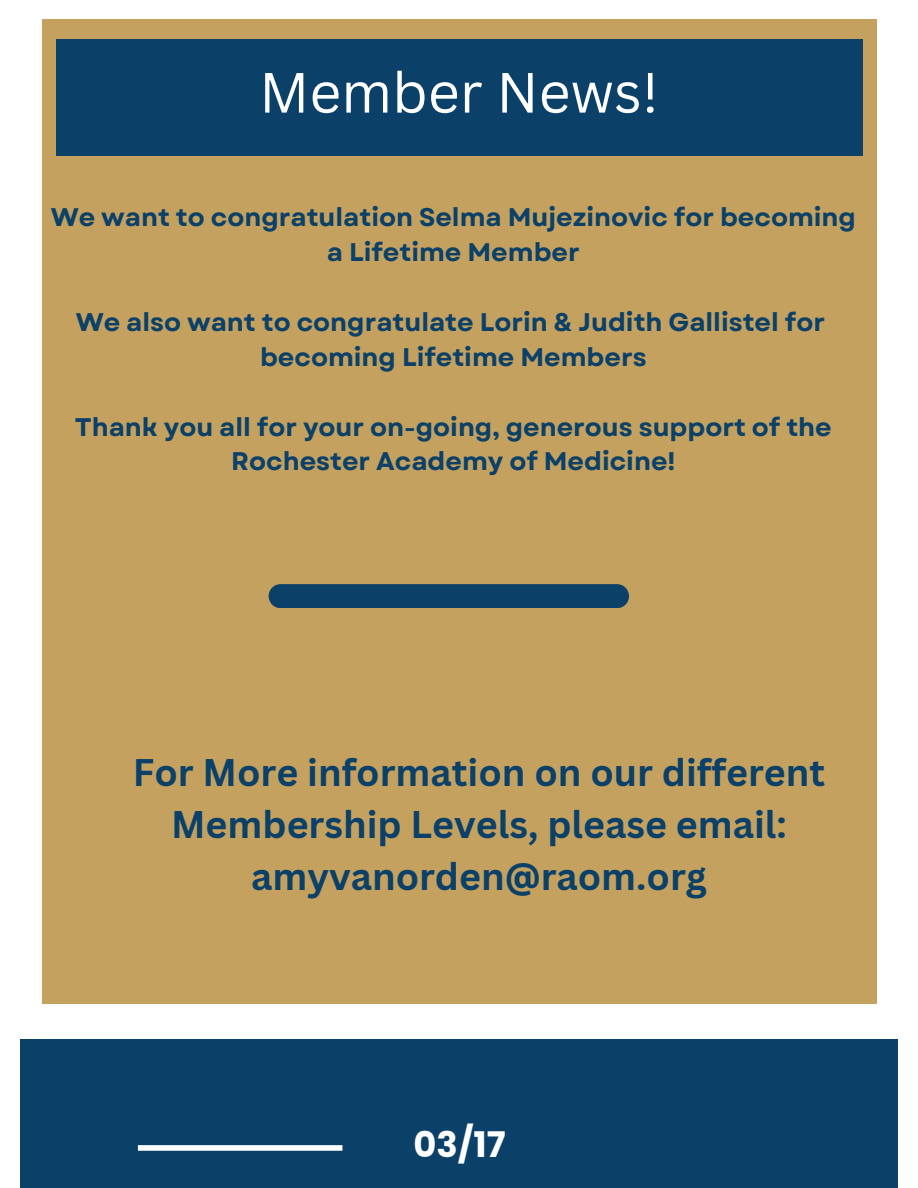
<style>
.page{position:relative;width:918px;height:1188px;background:#fff}
.page>*{position:absolute;margin:0;border:0;box-sizing:border-box;transform-origin:0 0}
.t1{font:55.5px "Canva Sans";color:#fff}
.t2{font:700 37.5px/51.8px "Canva Sans";color:#0b4068;text-align:center}
.t3{font:700 35.25px "Poppins";color:#fff}
.t4{font:700 25.5px "Garet";color:#0b4068}
</style>
<div class="page">
<div style="left:42px;top:20px;width:834px;height:984px;background:#c4a15f"></div>
<div style="left:56px;top:39px;width:806px;height:116px;background:#0b4068"></div>
<div style="left:20px;top:1039px;width:878px;height:149px;background:#0b4068"></div>
<div style="left:138px;top:1145px;width:204px;height:6px;background:#fff"></div>
<div style="left:269px;top:584px;width:360px;height:24px;background:#0b4068;border-radius:12px"></div>
<p class="t1" style="left:259px;top:53px;width:401px">Member News!</p>
<p class="t4" style="left:51px;top:199px;width:807px">We want to congratulation Selma Mujezinovic for becoming</p>
<p class="t4" style="left:327px;top:234px;width:254px">a Lifetime Member</p>
<p class="t4" style="left:76px;top:304px;width:751px">We also want to congratulate Lorin &amp; Judith Gallistel for</p>
<p class="t4" style="left:260px;top:338px;width:388px">becoming Lifetime Members</p>
<p class="t4" style="left:75px;top:408px;width:758px">Thank you all for your on-going, generous support of the</p>
<p class="t4" style="left:231px;top:443px;width:446px">Rochester Academy of Medicine!</p>
<h3 class="t2" style="left:133px;top:746px;width:694px">For More information on our different<br>Membership Levels, please email: amyvanorden@raom.org</h3>
<h1 class="t3" style="left:413px;top:1120px;width:94px">03/17</h1>
</div>
